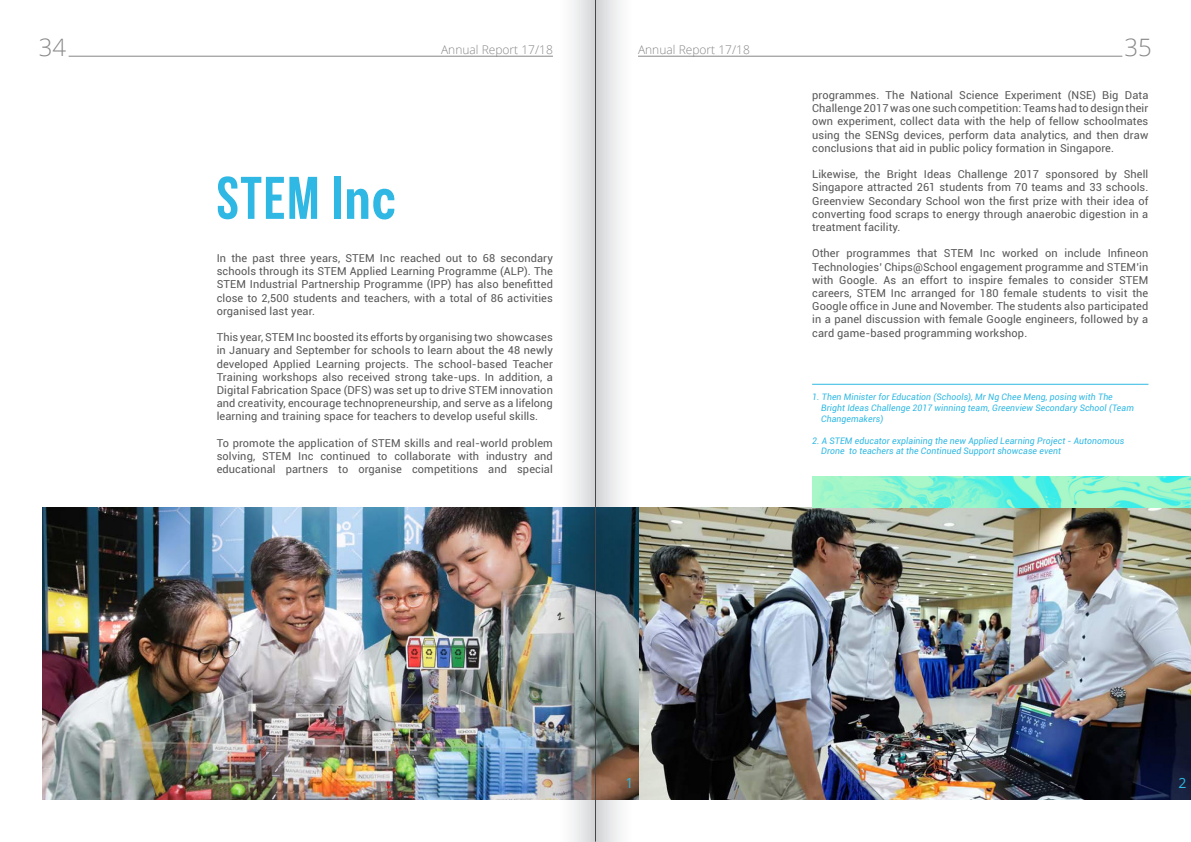
<style>
.page{position:relative;width:1191px;height:842px;background:#fff}
.page>*{position:absolute;margin:0;border:0;box-sizing:border-box;transform-origin:0 0}
.t1{font:60px "Bebas Neue";color:#2eb8e3}
.t2{font:24px "Open Sans Light 2";color:#878787}
.t3{font:14px "Open Sans";color:#2eb8e3}
.t4{font:12px "Open Sans Light 2";color:#878787}
.t5{font:11px/13.2px "Roboto Regular 2";letter-spacing:.01em;color:#575757;text-align:justify}
.t6{font:italic 9px/10.8px "Roboto";letter-spacing:.01em;color:#2eb8e3;scale:.96 1}
.t7{font:9px/10.8px "Roboto Italic 2";letter-spacing:.01em;color:#2eb8e3;scale:.96 1}
.s1{font-family:"Roboto";font-weight:700;font-stretch:condensed;font-size:56px}
.s2{font-family:"Roboto"}
.s3{font-family:"Roboto";font-style:italic}
</style>
<div class="page">
<img style="left:43px;top:507px;width:1148px;height:292px">
<img style="left:812px;top:476px;width:379px;height:31px">
<hr style="left:812px;top:384px;width:336px;height:1px;background:#2eb8e3">
<hr style="left:69px;top:56px;width:484px;height:1px;background:#878787">
<hr style="left:638px;top:56px;width:484px;height:1px;background:#878787">
<img style="left:559px;top:0;width:72px;height:842px">
<h2 class="t2" style="left:39px;top:31px;width:29px">34</h2>
<p class="t4" style="left:441px;top:41px;width:113px">Annual Report 17/18</p>
<p class="t4" style="left:638px;top:41px;width:113px">Annual Report 17/18</p>
<h2 class="t2" style="left:1124px;top:31px;width:29px">35</h2>
<p class="t1" style="left:216px;top:165px;width:181px">STEM I<span class="s1">nc</span></p>
<p class="t5" style="left:217px;top:251px;width:338px">In the past three years, STEM Inc reached out to 68 secondary schools through its STEM Applied Learning Programme (ALP). The <span class="s2">STEM Industrial Partnership Programme (IPP) has also benefitted </span>close to 2,500 students and teachers, with a total of 86 activities organised last year.</p>
<p class="t5" style="left:217px;top:330px;width:338px">This year, STEM Inc boosted its efforts by organising two showcases in January and September for schools to learn about the 48 newly developed Applied Learning projects. The school-based Teacher Training workshops also received strong take-ups. In addition, a Digital Fabrication Space (DFS) was set up to drive STEM innovation and creativity, encourage technopreneurship, and serve as a lifelong learning and training space for teachers to develop useful skills.</p>
<p class="t5" style="left:217px;top:436px;width:338px">To promote the application of STEM skills and real-world problem solving, STEM Inc continued to collaborate with industry and educational partners to organise competitions and special</p>
<p class="t5" style="left:812px;top:88px;width:338px">programmes. The National Science Experiment (NSE) Big Data Challenge 2017 was one such competition: Teams had to design their own experiment, collect data with the help of fellow schoolmates using the SENSg devices, perform data analytics, and then draw conclusions that aid in public policy formation in Singapore.</p>
<p class="t5" style="left:812px;top:167px;width:338px">Likewise, the Bright Ideas Challenge 2017 sponsored by Shell <span class="s2">Singapore attracted 261 students from 70 teams and 33 schools.<br>Greenview Secondary School won the first prize with their idea of </span>converting food scraps to energy through anaerobic digestion in a treatment facility.</p>
<p class="t5" style="left:812px;top:246px;width:338px"><span class="s2">Other programmes that STEM Inc worked on include Infineon </span>Technologies’ Chips@School engagement programme and STEM’in with Google. As an effort to inspire females to consider STEM careers, STEM Inc arranged for 180 female students to visit the <span class="s2">Google office in June and November. The students also participated </span>in a panel discussion with female Google engineers, followed by a card game-based programming workshop.</p>
<p class="t6" style="left:821px;top:391px;width:327px;text-indent:-9px">1. Then Minister for Education (Schools), Mr Ng Chee Meng, posing with The<br>Bright Ideas Challenge 2017 winning team, Greenview Secondary School (Team<br>Changemakers)</p>
<p class="t7" style="left:821px;top:435px;width:317px;text-indent:-9px">2. A STEM educator explaining the new Applied Learning Project - Autonomous<br><span class="s3">Drone to teachers at the Continued Support showcase event</span></p>
<p class="t3" style="left:625px;top:773px;width:10px">1</p>
<p class="t3" style="left:1178px;top:773px;width:10px">2</p>
</div>
